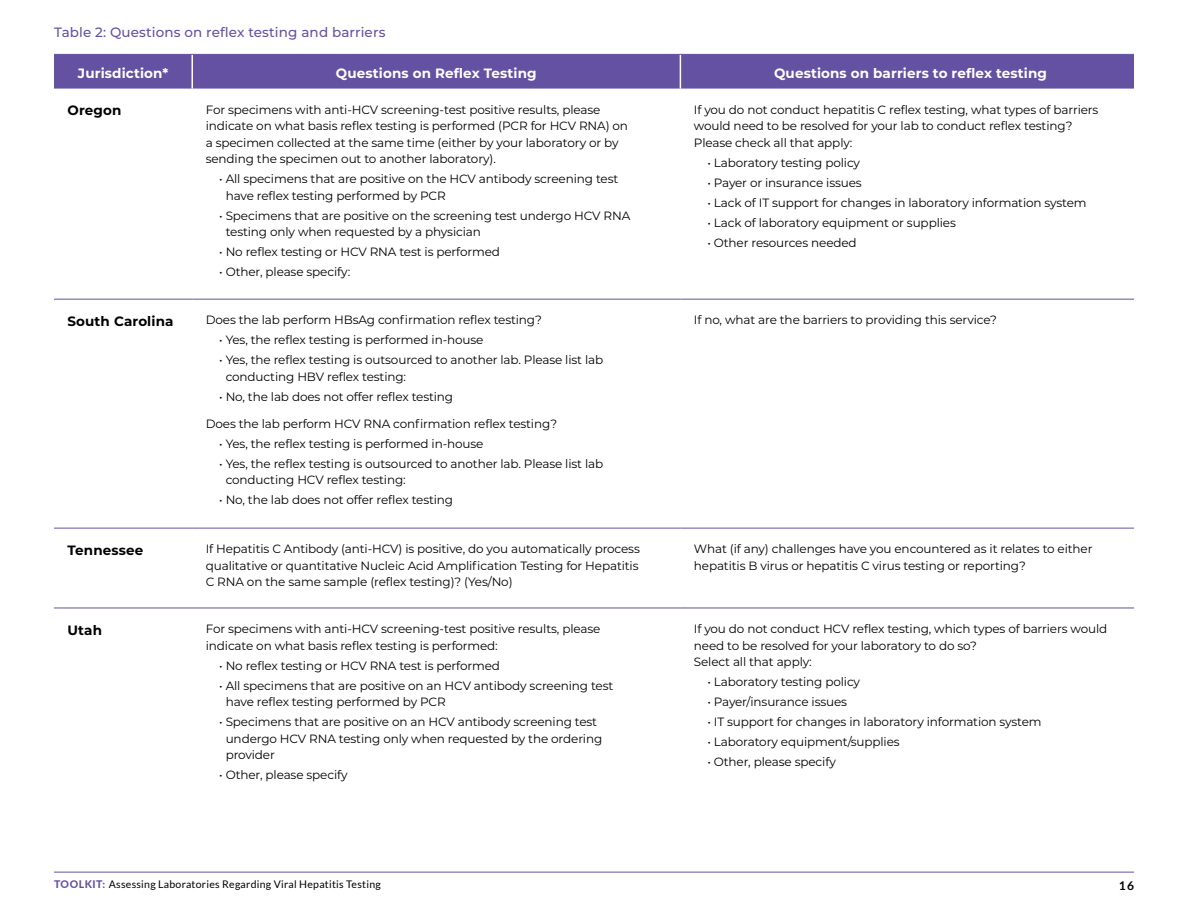
<style>
.page{position:relative;width:1188px;height:918px;background:#fff}
.page>*{position:absolute;margin:0;border:0;box-sizing:border-box;transform-origin:0 0}
.t1{font:700 13.5px "Montserrat";letter-spacing:.01em;color:#fff}
.t2{font:500 13.5px "Montserrat";letter-spacing:.01em;color:#6551a2}
.t3{font:700 13.5px "Montserrat";letter-spacing:.01em;color:#000}
.t4{font:12px/16.5px "Montserrat";letter-spacing:-.01em;color:#000}
.t5{font:700 12px "Lato";color:#000}
.t6{font:10.5px "Lato";letter-spacing:.025em;color:#000}
.s1{font-weight:800;color:#6551a2}
</style>
<div class="page">
<div style="left:54px;top:55px;width:1080px;height:34px;background:#6551a2"></div>
<hr style="left:191px;top:55px;width:2px;height:34px;background:#fff">
<hr style="left:680px;top:55px;width:1px;height:34px;background:#fff">
<hr style="left:54px;top:54px;width:138px;height:1px;background:#6551a2">
<hr style="left:192px;top:54px;width:488px;height:1px;background:#6551a2">
<hr style="left:680px;top:54px;width:454px;height:1px;background:#6551a2">
<hr style="left:54px;top:299px;width:138px;height:1px;background:#6551a2">
<hr style="left:192px;top:299px;width:488px;height:1px;background:#6551a2">
<hr style="left:680px;top:299px;width:454px;height:1px;background:#6551a2">
<hr style="left:54px;top:528px;width:138px;height:1px;background:#6551a2">
<hr style="left:192px;top:528px;width:488px;height:1px;background:#6551a2">
<hr style="left:680px;top:528px;width:454px;height:1px;background:#6551a2">
<hr style="left:54px;top:608px;width:138px;height:1px;background:#6551a2">
<hr style="left:192px;top:608px;width:488px;height:1px;background:#6551a2">
<hr style="left:680px;top:608px;width:454px;height:1px;background:#6551a2">
<hr style="left:54px;top:872px;width:1080px;height:1px;background:#6551a2">
<p class="t2" style="left:54px;top:22px;width:333px">Table 2: Questions on reflex testing and barriers</p>
<p class="t1" style="left:78px;top:63px;width:92px">Jurisdiction*</p>
<p class="t1" style="left:336px;top:63px;width:202px">Questions on Reflex Testing</p>
<p class="t1" style="left:774px;top:63px;width:274px">Questions on barriers to reflex testing</p>
<p class="t3" style="left:68px;top:101px;width:55px">Oregon</p>
<p class="t4" style="left:206px;top:101px;width:424px">For specimens with anti-HCV screening-test positive results, please indicate on what basis reflex testing is performed (PCR for HCV RNA) on a specimen collected at the same time (either by your laboratory or by sending the specimen out to another laboratory).</p>
<p class="t4" style="left:226px;top:170px;width:394px;text-indent:-6px">• All specimens that are positive on the HCV antibody screening test have reflex testing performed by PCR</p>
<p class="t4" style="left:226px;top:207px;width:406px;text-indent:-6px">• Specimens that are positive on the screening test undergo HCV RNA testing only when requested by a physician</p>
<p class="t4" style="left:219px;top:243px;width:282px">• No reflex testing or HCV RNA test is performed</p>
<p class="t4" style="left:219px;top:263px;width:133px">• Other, please specify:</p>
<p class="t4" style="left:694px;top:101px;width:406px">If you do not conduct hepatitis C reflex testing, what types of barriers would need to be resolved for your lab to conduct reflex testing?<br>Please check all that apply:</p>
<p class="t4" style="left:707px;top:154px;width:154px">• Laboratory testing policy</p>
<p class="t4" style="left:707px;top:174px;width:156px">• Payer or insurance issues</p>
<p class="t4" style="left:707px;top:194px;width:381px">• Lack of IT support for changes in laboratory information system</p>
<p class="t4" style="left:707px;top:214px;width:250px">• Lack of laboratory equipment or supplies</p>
<p class="t4" style="left:707px;top:234px;width:151px">• Other resources needed</p>
<p class="t3" style="left:68px;top:311px;width:108px">South Carolina</p>
<p class="t4" style="left:206px;top:311px;width:338px">Does the lab perform HBsAg confirmation reflex testing?</p>
<p class="t4" style="left:219px;top:331px;width:266px">• Yes, the reflex testing is performed in-house</p>
<p class="t4" style="left:226px;top:351px;width:379px;text-indent:-6px">• Yes, the reflex testing is outsourced to another lab. Please list lab conducting HBV reflex testing:</p>
<p class="t4" style="left:219px;top:388px;width:235px">• No, the lab does not offer reflex testing</p>
<p class="t4" style="left:206px;top:415px;width:353px">Does the lab perform HCV RNA confirmation reflex testing?</p>
<p class="t4" style="left:219px;top:435px;width:266px">• Yes, the reflex testing is performed in-house</p>
<p class="t4" style="left:226px;top:455px;width:379px;text-indent:-6px">• Yes, the reflex testing is outsourced to another lab. Please list lab conducting HCV reflex testing:</p>
<p class="t4" style="left:219px;top:491px;width:235px">• No, the lab does not offer reflex testing</p>
<p class="t4" style="left:694px;top:311px;width:304px">If no, what are the barriers to providing this service?</p>
<p class="t3" style="left:68px;top:540px;width:77px">Tennessee</p>
<p class="t4" style="left:206px;top:540px;width:436px;text-align:justify">If Hepatitis C Antibody (anti-HCV) is positive, do you automatically process qualitative or quantitative Nucleic Acid Amplification Testing for Hepatitis C RNA on the same sample (reflex testing)? (Yes/No)</p>
<p class="t4" style="left:694px;top:540px;width:400px">What (if any) challenges have you encountered as it relates to either hepatitis B virus or hepatitis C virus testing or reporting?</p>
<p class="t3" style="left:68px;top:620px;width:36px">Utah</p>
<p class="t4" style="left:206px;top:620px;width:396px">For specimens with anti-HCV screening-test positive results, please indicate on what basis reflex testing is performed:</p>
<p class="t4" style="left:219px;top:657px;width:282px">• No reflex testing or HCV RNA test is performed</p>
<p class="t4" style="left:226px;top:677px;width:389px;text-indent:-6px">• All specimens that are positive on an HCV antibody screening test have reflex testing performed by PCR</p>
<p class="t4" style="left:226px;top:713px;width:378px;text-indent:-6px">• Specimens that are positive on an HCV antibody screening test undergo HCV RNA testing only when requested by the ordering provider</p>
<p class="t4" style="left:219px;top:766px;width:130px">• Other, please specify</p>
<p class="t4" style="left:694px;top:620px;width:415px">If you do not conduct HCV reflex testing, which types of barriers would need to be resolved for your laboratory to do so?<br>Select all that apply:</p>
<p class="t4" style="left:707px;top:673px;width:154px">• Laboratory testing policy</p>
<p class="t4" style="left:707px;top:693px;width:141px">• Payer/insurance issues</p>
<p class="t4" style="left:707px;top:713px;width:336px">• IT support for changes in laboratory information system</p>
<p class="t4" style="left:707px;top:733px;width:194px">• Laboratory equipment/supplies</p>
<p class="t4" style="left:707px;top:753px;width:130px">• Other, please specify</p>
<p class="t6" style="left:54px;top:879px;width:328px"><span class="s1">TOOLKIT:</span> Assessing Laboratories Regarding Viral Hepatitis Testing</p>
<p class="t5" style="left:1119px;top:879px;width:17px">16</p>
</div>
